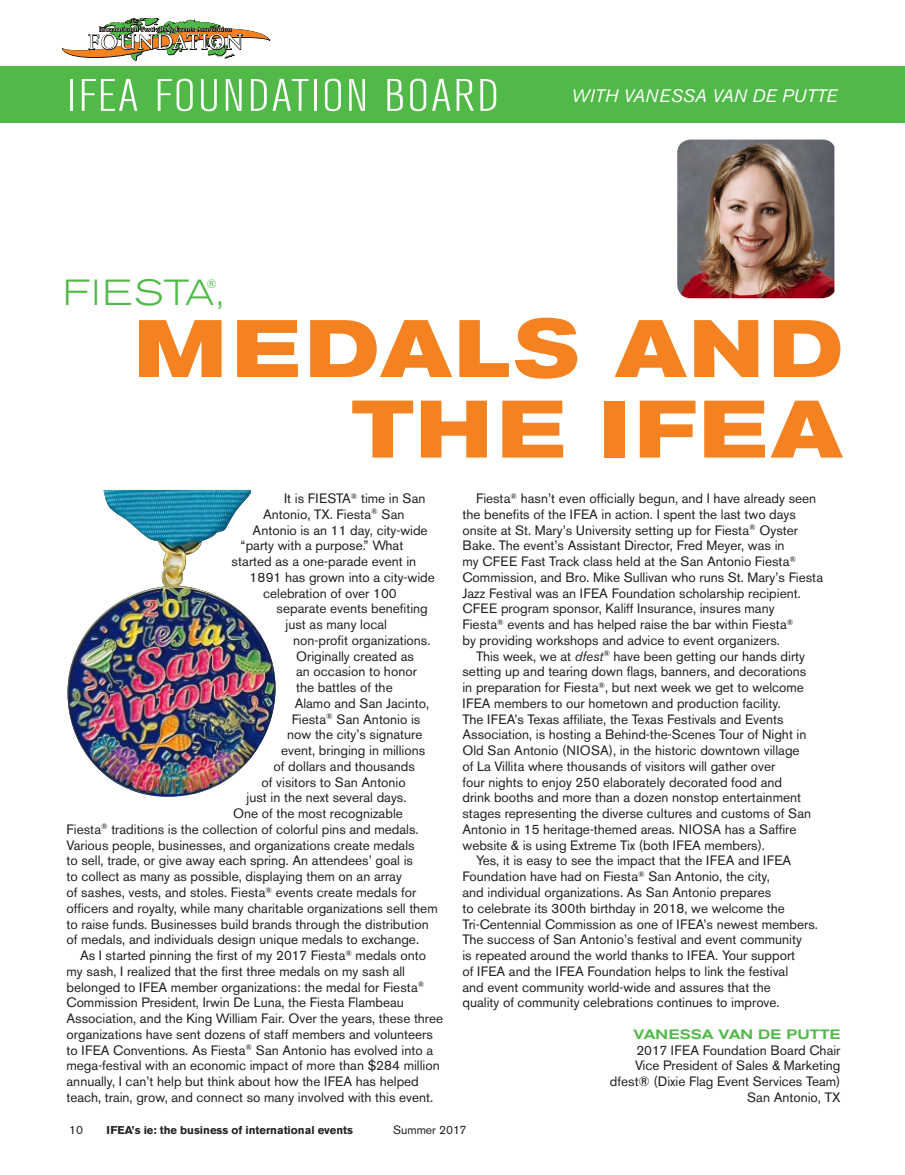
<style>
.page{position:relative;width:905px;height:1175px;background:#fff}
.page>*{position:absolute;margin:0;border:0;box-sizing:border-box;transform-origin:0 0}
.Body_Text_San_Serif{font:700 expanded 80.55px "Akzidenz Grotesk BE";letter-spacing:.05em;color:#f58220}
.Body_Text_San_Serif-2{font:300 condensed 45px "Akzidenz Grotesk BE";letter-spacing:.03em;color:#fff;scale:1.25 1}
.Body_Text_San_Serif-3{font:300 expanded 36px "Akzidenz Grotesk BE";letter-spacing:.05em;color:#51b948}
.Body_Text_San_Serif-4{font:italic 18px "Akzidenz Grotesk BE";color:#fff}
.Body_Text_San_Serif-5{font:13.5px/15.8px "Akzidenz Grotesk BE";color:#231f20}
.t1{font:500 expanded 13.5px "Akzidenz Grotesk BE";color:#51b948}
.Body_Text_San_Serif-6{font:300 expanded 12.3px "Akzidenz Grotesk BE";color:#51b948}
.t2{font:12px "Akzidenz Grotesk BE";color:#231f20}
.t3{font:700 11.25px "Akzidenz Grotesk BE";color:#231f20}
.s1{font-style:italic}
</style>
<div class="page">
<img style="left:677px;top:140px;width:157px;height:158px">
<div style="left:0;top:67px;width:904px;height:56px;background:#51b948"></div>
<img style="left:68px;top:490px;width:207px;height:304px">
<svg style="left:62px;top:18px;width:208px;height:43px"></svg>
<p class="Body_Text_San_Serif-2" style="left:67px;top:71px;width:348px">IFEA FOUNDATION BOARD</p>
<p class="Body_Text_San_Serif-4" style="left:571px;top:85px;width:267px">WITH VANESSA VAN DE PUTTE</p>
<p class="Body_Text_San_Serif-6" style="left:206px;top:276px;width:12px">®</p>
<p class="Body_Text_San_Serif-3" style="left:63px;top:272px;width:163px">FIESTA,</p>
<p class="Body_Text_San_Serif" style="left:134px;top:302px;width:710px">MEDALS AND</p>
<p class="Body_Text_San_Serif" style="left:351px;top:383px;width:492px">THE IFEA</p>
<p class="Body_Text_San_Serif-5" style="left:284px;top:490px;width:143px">It is FIESTA<sup>®</sup> time in San</p>
<p class="Body_Text_San_Serif-5" style="left:263px;top:506px;width:143px">Antonio, TX. Fiesta<sup>®</sup> San</p>
<p class="Body_Text_San_Serif-5" style="left:253px;top:522px;width:176px">Antonio is an 11 day, city-wide</p>
<p class="Body_Text_San_Serif-5" style="left:241px;top:538px;width:164px">“party with a purpose.” What</p>
<p class="Body_Text_San_Serif-5" style="left:232px;top:553px;width:186px">started as a one-parade event in</p>
<p class="Body_Text_San_Serif-5" style="left:250px;top:569px;width:187px">1891 has grown into a city-wide</p>
<p class="Body_Text_San_Serif-5" style="left:263px;top:585px;width:135px">celebration of over 100</p>
<p class="Body_Text_San_Serif-5" style="left:277px;top:601px;width:153px">separate events benefiting</p>
<p class="Body_Text_San_Serif-5" style="left:286px;top:616px;width:103px">just as many local</p>
<p class="Body_Text_San_Serif-5" style="left:293px;top:632px;width:139px">non-profit organizations.</p>
<p class="Body_Text_San_Serif-5" style="left:296px;top:648px;width:119px">Originally created as</p>
<p class="Body_Text_San_Serif-5" style="left:296px;top:664px;width:122px">an occasion to honor</p>
<p class="Body_Text_San_Serif-5" style="left:296px;top:679px;width:98px">the battles of the</p>
<p class="Body_Text_San_Serif-5" style="left:295px;top:695px;width:136px">Alamo and San Jacinto,</p>
<p class="Body_Text_San_Serif-5" style="left:292px;top:711px;width:130px">Fiesta<sup>®</sup> San Antonio is</p>
<p class="Body_Text_San_Serif-5" style="left:287px;top:727px;width:137px">now the city’s signature</p>
<p class="Body_Text_San_Serif-5" style="left:281px;top:742px;width:145px">event, bringing in millions</p>
<p class="Body_Text_San_Serif-5" style="left:274px;top:758px;width:143px">of dollars and thousands</p>
<p class="Body_Text_San_Serif-5" style="left:262px;top:774px;width:146px">of visitors to San Antonio</p>
<p class="Body_Text_San_Serif-5" style="left:247px;top:790px;width:161px">just in the next several days.</p>
<p class="Body_Text_San_Serif-5" style="left:67px;top:805px;width:373px;text-indent:167px">One of the most recognizable Fiesta<sup>®</sup> traditions is the collection of colorful pins and medals.<br>Various people, businesses, and organizations create medals<br>to sell, trade, or give away each spring. An attendees’ goal is<br>to collect as many as possible, displaying them on an array<br>of sashes, vests, and stoles. Fiesta<sup>®</sup> events create medals for officers and royalty, while many charitable organizations sell them to raise funds. Businesses build brands through the distribution of medals, and individuals design unique medals to exchange.</p>
<p class="Body_Text_San_Serif-5" style="left:67px;top:947px;width:378px;text-indent:14px">As I started pinning the first of my 2017 Fiesta<sup>®</sup> medals onto my sash, I realized that the first three medals on my sash all belonged to IFEA member organizations: the medal for Fiesta<sup>® </sup>Commission President, Irwin De Luna, the Fiesta Flambeau Association, and the King William Fair. Over the years, these three organizations have sent dozens of staff members and volunteers to IFEA Conventions. As Fiesta<sup>®</sup> San Antonio has evolved into a mega-festival with an economic impact of more than $284 million annually, I can’t help but think about how the IFEA has helped teach, train, grow, and connect so many involved with this event.</p>
<p class="Body_Text_San_Serif-5" style="left:462px;top:490px;width:362px;text-indent:14px">Fiesta<sup>®</sup> hasn’t even officially begun, and I have already seen the benefits of the IFEA in action. I spent the last two days onsite at St. Mary’s University setting up for Fiesta<sup>®</sup> Oyster Bake. The event’s Assistant Director, Fred Meyer, was in<br>my CFEE Fast Track class held at the San Antonio Fiesta<sup>® </sup>Commission, and Bro. Mike Sullivan who runs St. Mary’s Fiesta Jazz Festival was an IFEA Foundation scholarship recipient.<br>CFEE program sponsor, Kaliff Insurance, insures many<br>Fiesta<sup>®</sup> events and has helped raise the bar within Fiesta<sup>®<br></sup>by providing workshops and advice to event organizers.</p>
<p class="Body_Text_San_Serif-5" style="left:462px;top:648px;width:350px;text-indent:14px">This week, we at <span class="s1">dfest</span><sup>®</sup> have been getting our hands dirty setting up and tearing down flags, banners, and decorations in preparation for Fiesta<sup>®</sup>, but next week we get to welcome IFEA members to our hometown and production facility.<br>The IFEA’s Texas affiliate, the Texas Festivals and Events Association, is hosting a Behind-the-Scenes Tour of Night in Old San Antonio (NIOSA), in the historic downtown village of La Villita where thousands of visitors will gather over<br>four nights to enjoy 250 elaborately decorated food and drink booths and more than a dozen nonstop entertainment stages representing the diverse cultures and customs of San Antonio in 15 heritage-themed areas. NIOSA has a Saffire website &amp; is using Extreme Tix (both IFEA members).</p>
<p class="Body_Text_San_Serif-5" style="left:462px;top:853px;width:357px;text-indent:14px">Yes, it is easy to see the impact that the IFEA and IFEA Foundation have had on Fiesta<sup>®</sup> San Antonio, the city,<br>and individual organizations. As San Antonio prepares<br>to celebrate its 300th birthday in 2018, we welcome the Tri-Centennial Commission as one of IFEA’s newest members.<br>The success of San Antonio’s festival and event community<br>is repeated around the world thanks to IFEA. Your support<br>of IFEA and the IFEA Foundation helps to link the festival<br>and event community world-wide and assures that the<br>quality of community celebrations continues to improve.</p>
<p class="t1" style="left:633px;top:1026px;width:208px">VANESSA VAN DE PUTTE</p>
<p class="Body_Text_San_Serif-5" style="left:636px;top:1042px;width:205px">2017 IFEA Foundation Board Chair</p>
<p class="Body_Text_San_Serif-5" style="left:635px;top:1057px;width:207px">Vice President of Sales &amp; Marketing</p>
<p class="Body_Text_San_Serif-5" style="left:610px;top:1073px;width:232px">dfest® (Dixie Flag Event Services Team)</p>
<p class="Body_Text_San_Serif-5" style="left:747px;top:1089px;width:95px">San Antonio, TX</p>
<p class="t2" style="left:69px;top:1123px;width:15px">10</p>
<p class="t3" style="left:107px;top:1124px;width:248px">IFEA’s ie: the business of international events</p>
<p class="t2" style="left:393px;top:1123px;width:75px">Summer 2017</p>
</div>
